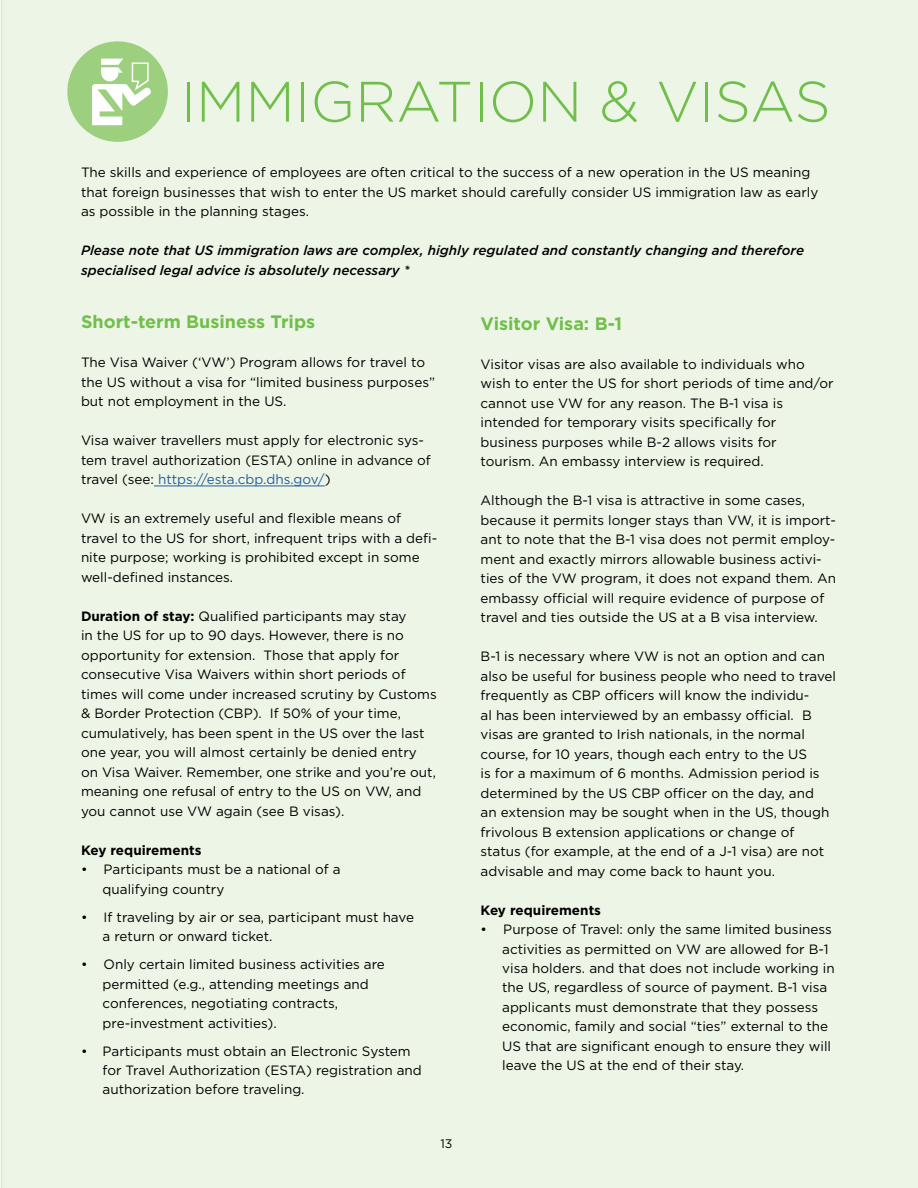
<style>
.page{position:relative;width:918px;height:1188px;background:#fff}
.page>*{position:absolute;margin:0;border:0;box-sizing:border-box;transform-origin:0 0}
.t1{font:300 57px "Gotham";color:#71bf4b}
.t2{font:700 18px "Gotham";color:#71bf4b}
.t3{font:13.5px/19.5px "Gotham";color:#000}
.t4{font:italic 500 13.5px/19.5px "Gotham";color:#000}
.t5{font:700 13.5px "Gotham";color:#000}
.t6{font:12.45px "Gotham";color:#000}
.s1{color:#215e9e}
.s2{font-weight:700}
</style>
<div class="page">
<div style="left:1px;top:0;width:917px;height:1188px;background:#edf5e7"></div>
<hr style="left:154px;top:486px;width:171px;height:1px;background:#215e9e">
<div style="left:67px;top:41px;width:101px;height:101px;background:#9ccf7e;border-radius:50%"></div>
<svg style="left:92px;top:59px;width:59px;height:66px"></svg>
<h1 class="t1" style="left:180px;top:65px;width:652px">IMMIGRATION &amp; VISAS</h1>
<p class="t3" style="left:81px;top:162px;width:739px">The skills and experience of employees are often critical to the success of a new operation in the US meaning that foreign businesses that wish to enter the US market should carefully consider US immigration law as early as possible in the planning stages.</p>
<p class="t4" style="left:81px;top:240px;width:725px">Please note that US immigration laws are complex, highly regulated and constantly changing and therefore specialised legal advice is absolutely necessary *</p>
<h2 class="t2" style="left:81px;top:310px;width:236px">Short-term Business Trips</h2>
<p class="t3" style="left:81px;top:352px;width:356px">The Visa Waiver (‘VW’) Program allows for travel to the US without a visa for “limited business purposes” but not employment in the US.</p>
<p class="t3" style="left:81px;top:430px;width:351px">Visa waiver travellers must apply for electronic sys&shy;tem travel authorization (ESTA) online in advance of travel (see: <span class="s1">https://esta.cbp.dhs.gov/</span>)</p>
<p class="t3" style="left:81px;top:508px;width:358px">VW is an extremely useful and flexible means of travel to the US for short, infrequent trips with a defi&shy;nite purpose; working is prohibited except in some well-defined instances.</p>
<p class="t3" style="left:81px;top:606px;width:357px"><span class="s2">Duration of stay:</span> Qualified participants may stay<br>in the US for up to 90 days. However, there is no opportunity for extension. Those that apply for consecutive Visa Waivers within short periods of times will come under increased scrutiny by Customs &amp; Border Protection (CBP). If 50% of your time, cumulatively, has been spent in the US over the last one year, you will almost certainly be denied entry on Visa Waiver. Remember, one strike and you’re out, meaning one refusal of entry to the US on VW, and you cannot use VW again (see B visas).</p>
<p class="t5" style="left:81px;top:841px;width:122px">Key requirements</p>
<p class="t3" style="left:103px;top:859px;width:239px;text-indent:-22px">• Participants must be a national of a qualifying country</p>
<p class="t3" style="left:103px;top:907px;width:313px;text-indent:-22px">• If traveling by air or sea, participant must have a return or onward ticket.</p>
<p class="t3" style="left:103px;top:954px;width:284px;text-indent:-22px">• Only certain limited business activities are permitted (e.g., attending meetings and conferences, negotiating contracts, pre-investment activities).</p>
<p class="t3" style="left:103px;top:1041px;width:321px;text-indent:-22px">• Participants must obtain an Electronic System for Travel Authorization (ESTA) registration and authorization before traveling.</p>
<h2 class="t2" style="left:481px;top:311px;width:143px">Visitor Visa: B-1</h2>
<p class="t3" style="left:481px;top:354px;width:354px">Visitor visas are also available to individuals who wish to enter the US for short periods of time and/or cannot use VW for any reason. The B-1 visa is intended for temporary visits specifically for business purposes while B-2 allows visits for tourism. An embassy interview is required.</p>
<p class="t3" style="left:481px;top:490px;width:357px">Although the B-1 visa is attractive in some cases, because it permits longer stays than VW, it is import&shy;ant to note that the B-1 visa does not permit employ&shy;ment and exactly mirrors allowable business activi&shy;ties of the VW program, it does not expand them. An embassy official will require evidence of purpose of travel and ties outside the US at a B visa interview.</p>
<p class="t3" style="left:481px;top:646px;width:357px">B-1 is necessary where VW is not an option and can also be useful for business people who need to travel frequently as CBP officers will know the individu-<br>al has been interviewed by an embassy official. B visas are granted to Irish nationals, in the normal course, for 10 years, though each entry to the US<br>is for a maximum of 6 months. Admission period is determined by the US CBP officer on the day, and<br>an extension may be sought when in the US, though frivolous B extension applications or change of status (for example, at the end of a J-1 visa) are not advisable and may come back to haunt you.</p>
<p class="t5" style="left:481px;top:901px;width:122px">Key requirements</p>
<p class="t3" style="left:502px;top:919px;width:334px;text-indent:-22px">• Purpose of Travel: only the same limited business activities as permitted on VW are allowed for B-1 visa holders. and that does not include working in the US, regardless of source of payment. B-1 visa applicants must demonstrate that they possess economic, family and social “ties” external to the US that are significant enough to ensure they will leave the US at the end of their stay.</p>
<p class="t6" style="left:440px;top:1136px;width:14px">13</p>
</div>
